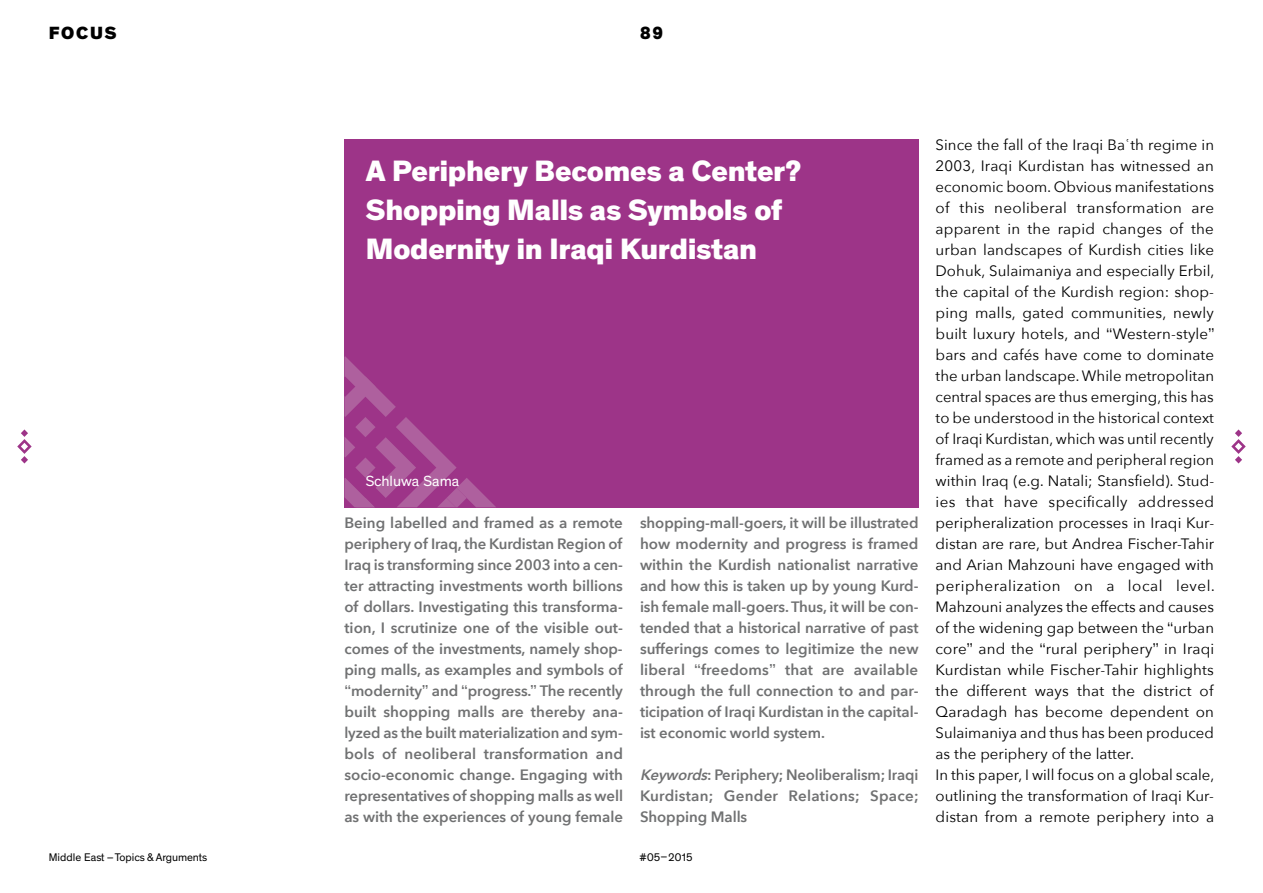
<style>
.page{position:relative;width:1263px;height:893px;background:#fff}
.page>*{position:absolute;margin:0;border:0;box-sizing:border-box;transform-origin:0 0}
.t1{font:800 30px/39px "Theinhardt";letter-spacing:-.01em;color:#fff}
.t2{font:900 18px "Theinhardt";letter-spacing:.1em;color:#000}
.t3{font:800 18px "Theinhardt";color:#000}
.t4{font:15px/21px "Avenir Next LT Pro";letter-spacing:.005em;color:#000}
.t5{font:600 15px/21px "Avenir Next LT Pro";letter-spacing:-.005em;color:#707172;text-align:justify}
.t6{font:15px "Theinhardt";color:#fff}
.t7{font:11.25px "Theinhardt";letter-spacing:-.005em;color:#000}
.s1{font-style:italic}
</style>
<div class="page">
<svg style="left:17px;top:429px;width:15px;height:34px"></svg>
<svg style="left:1231px;top:429px;width:15px;height:34px"></svg>
<div style="left:344px;top:139px;width:574px;height:368px;background:#9d3488"></div>
<svg style="left:344px;top:356px;width:152px;height:151px"></svg>
<p class="t2" style="left:49px;top:21px;width:69px">FOCUS</p>
<p class="t3" style="left:640px;top:22px;width:25px">89</p>
<h1 class="t1" style="left:366px;top:152px;width:437px">A Periphery Becomes a Center?<br>Shopping Malls as Symbols of<br>Modernity in Iraqi Kurdistan</h1>
<p class="t6" style="left:366px;top:473px;width:95px">Schluwa Sama</p>
<p class="t5" style="left:344px;top:513px;width:280px">Being labelled and framed as a remote periphery of Iraq, the Kurdistan Region of Iraq is transforming since 2003 into a cen&shy;ter attracting investments worth billions of dollars. Investigating this transforma&shy;tion, I scrutinize one of the visible out&shy;comes of the investments, namely shop&shy;ping malls, as examples and symbols of “modernity” and “progress.” The recently built shopping malls are thereby ana&shy;lyzed as the built materialization and sym&shy;bols of neoliberal transformation and socio-economic change. Engaging with representatives of shopping malls as well as with the experiences of young female</p>
<p class="t5" style="left:640px;top:513px;width:280px">shopping-mall-goers, it will be illustrated how modernity and progress is framed within the Kurdish nationalist narrative and how this is taken up by young Kurd&shy;ish female mall-goers. Thus, it will be con&shy;tended that a historical narrative of past sufferings comes to legitimize the new liberal “freedoms” that are available through the full connection to and par&shy;ticipation of Iraqi Kurdistan in the capital&shy;ist economic world system.</p>
<p class="t5" style="left:640px;top:765px;width:280px"><span class="s1">Keywords</span>: Periphery; Neoliberalism; Iraqi Kurdistan; Gender Relations; Space; Shopping Malls</p>
<p class="t7" style="left:49px;top:851px;width:160px">Middle East – Topics &amp; Arguments</p>
<p class="t7" style="left:640px;top:851px;width:54px">#05–2015</p>
<p class="t4" style="left:935px;top:135px;width:281px">Since the fall of the Iraqi Baʿth regime in 2003, Iraqi Kurdistan has witnessed an economic boom. Obvious manifestations of this neoliberal transformation are apparent in the rapid changes of the urban landscapes of Kurdish cities like Dohuk, Sulaimaniya and especially Erbil, the capital of the Kurdish region: shop&shy;ping malls, gated communities, newly built luxury hotels, and “Western-style” bars and cafés have come to dominate the urban landscape. While metropolitan central spaces are thus emerging, this has to be understood in the historical context of Iraqi Kurdistan, which was until recently framed as a remote and peripheral region within Iraq (e.g. Natali; Stansfield). Stud&shy;ies that have specifically addressed peripheralization processes in Iraqi Kur&shy;distan are rare, but Andrea Fischer-Tahir and Arian Mahzouni have engaged with peripheralization on a local level.<br>Mahzouni analyzes the effects and causes of the widening gap between the “urban core” and the “rural periphery” in Iraqi Kurdistan while Fischer-Tahir highlights the different ways that the district of Qaradagh has become dependent on Sulaimaniya and thus has been produced as the periphery of the latter.<br>In this paper, I will focus on a global scale, outlining the transformation of Iraqi Kur&shy;distan from a remote periphery into a</p>
</div>
